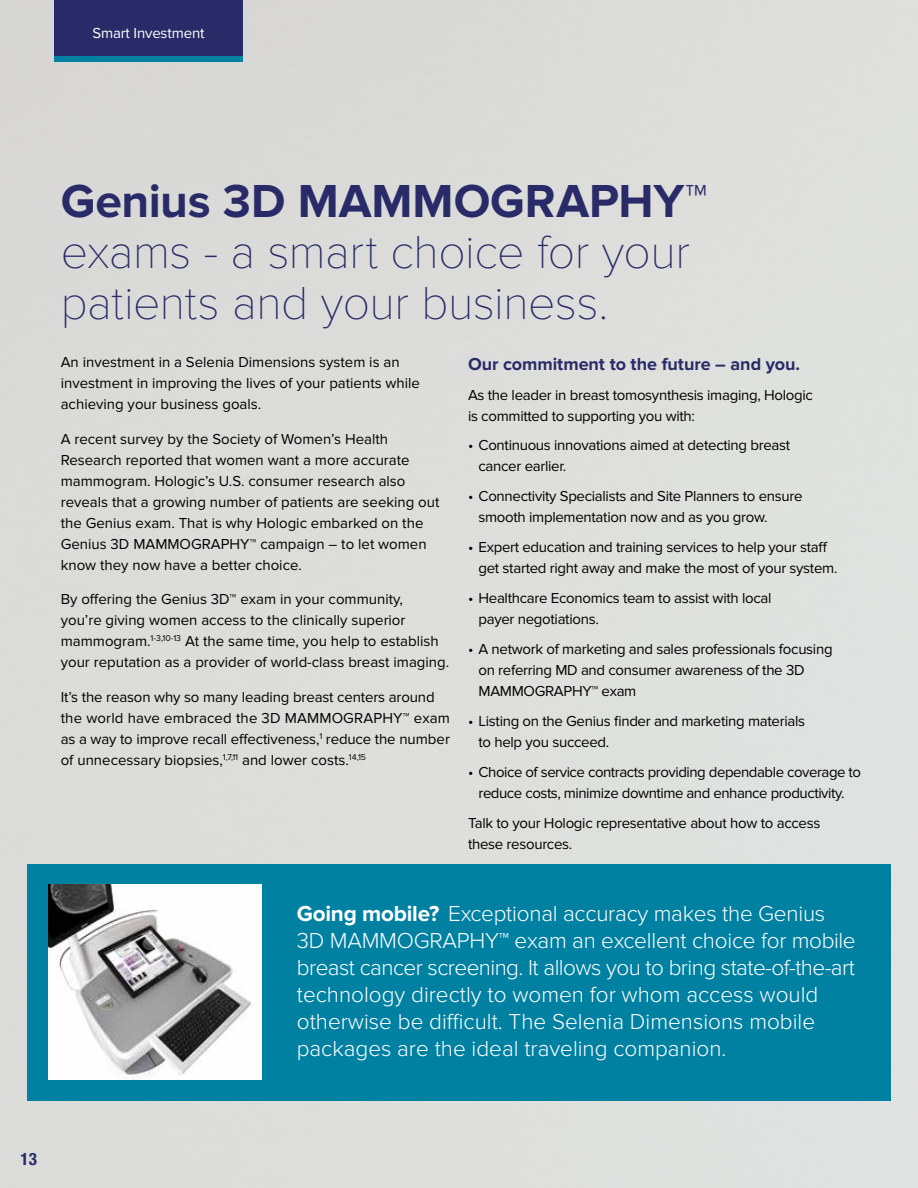
<style>
.page{position:relative;width:918px;height:1188px;background:#dddddb}
.page>*{position:absolute;margin:0;border:0;box-sizing:border-box;transform-origin:0 0}
.t1{font:100 48px/51px "Proxima Nova T";letter-spacing:-.01em;color:#282b67}
.t2{font:700 48px "Proxima Nova";color:#282b67}
.t3{font:300 22.5px/27px "Proxima Nova";letter-spacing:-.01em;color:#fff}
.t4{font:700 18px "Proxima Nova";letter-spacing:-.005em;color:#282b67}
.t5{font:700 condensed 17.1px "Helvetica Neue LT Std";color:#282b67}
.t6{font:15px/21px "Proxima Nova";letter-spacing:-.01em;color:#000}
.t7{font:15px/21px "Proxima Nova";letter-spacing:-.03em;color:#000;text-align:center}
.t8{font:15px "Proxima Nova";letter-spacing:-.01em;color:#fff}
.s1{font-weight:700}
</style>
<div class="page">
<div style="left:54px;top:0;width:189px;height:56px;background:#282b67"></div>
<div style="left:54px;top:56px;width:189px;height:5px;background:#0081a2"></div>
<div style="left:27px;top:864px;width:864px;height:236px;background:#0081a2"></div>
<img style="left:49px;top:884px;width:212px;height:196px">
<p class="t8" style="left:92px;top:24px;width:114px">Smart Investment</p>
<h1 class="t2" style="left:61px;top:174px;width:648px">Genius 3D MAMMOGRAPHY™</h1>
<h1 class="t1" style="left:61px;top:227px;width:631px">exams - a smart choice for your patients and your business.</h1>
<p class="t6" style="left:61px;top:352px;width:361px">An investment in a Selenia Dimensions system is an investment in improving the lives of your patients while achieving your business goals.</p>
<p class="t6" style="left:61px;top:429px;width:380px">A recent survey by the Society of Women’s Health Research reported that women want a more accurate mammogram. Hologic’s U.S. consumer research also reveals that a growing number of patients are seeking out the Genius exam. That is why Hologic embarked on the Genius 3D MAMMOGRAPHY™ campaign – to let women know they now have a better choice.</p>
<p class="t6" style="left:61px;top:589px;width:390px">By offering the Genius 3D™ exam in your community,<br>you’re giving women access to the clinically superior mammogram.<sup>1-3,10-13</sup> At the same time, you help to establish your reputation as a provider of world-class breast imaging.</p>
<p class="t6" style="left:61px;top:687px;width:391px">It’s the reason why so many leading breast centers around the world have embraced the 3D MAMMOGRAPHY™ exam as a way to improve recall effectiveness,<sup>1</sup> reduce the number of unnecessary biopsies,<sup>1,7,11</sup> and lower costs.<sup>14,15</sup></p>
<p class="t4" style="left:468px;top:353px;width:334px">Our commitment to the future – and you.</p>
<p class="t6" style="left:468px;top:384px;width:346px">As the leader in breast tomosynthesis imaging, Hologic is committed to supporting you with:</p>
<p class="t6" style="left:478px;top:435px;width:313px;text-indent:-10px">• Continuous innovations aimed at detecting breast cancer earlier.</p>
<p class="t6" style="left:478px;top:486px;width:326px;text-indent:-10px">• Connectivity Specialists and Site Planners to ensure smooth implementation now and as you grow.</p>
<p class="t6" style="left:478px;top:537px;width:361px;text-indent:-10px">• Expert education and training services to help your staff get started right away and make the most of your system.</p>
<p class="t6" style="left:478px;top:588px;width:295px;text-indent:-10px">• Healthcare Economics team to assist with local payer negotiations.</p>
<p class="t6" style="left:478px;top:639px;width:356px;text-indent:-10px">• A network of marketing and sales professionals focusing on referring MD and consumer awareness of the 3D<br>MAMMOGRAPHY™ exam</p>
<p class="t6" style="left:478px;top:711px;width:328px;text-indent:-10px">• Listing on the Genius finder and marketing materials to help you succeed.</p>
<p class="t7" style="left:468px;top:762px;width:395px">• Choice of service contracts providing dependable coverage to reduce costs, minimize downtime and enhance productivity.</p>
<p class="t6" style="left:468px;top:813px;width:354px">Talk to your Hologic representative about how to access these resources.</p>
<p class="t3" style="left:297px;top:900px;width:560px"><span class="s1">Going mobile?</span> Exceptional accuracy makes the Genius 3D MAMMOGRAPHY™ exam an excellent choice for mobile breast cancer screening. It allows you to bring state-of-the-art technology directly to women for whom access would otherwise be difficult. The Selenia Dimensions mobile packages are the ideal traveling companion.</p>
<p class="t5" style="left:21px;top:1149px;width:18px">13</p>
</div>
